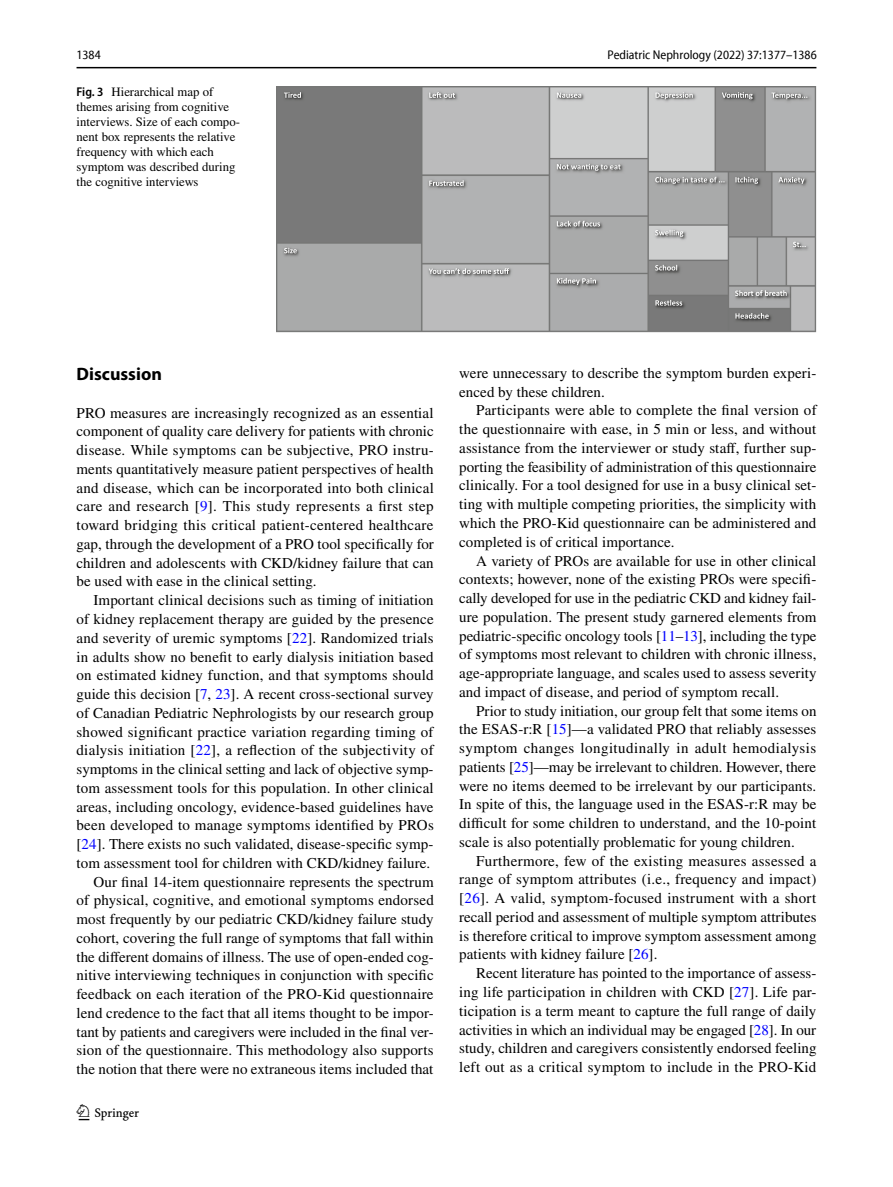
<style>
.page{position:relative;width:893px;height:1187px;background:#fff}
.page>*{position:absolute;margin:0;border:0;box-sizing:border-box;transform-origin:0 0}
.t1{font:22.5px "Springnew Regular 2";color:#000}
.t2{font:700 18px "Myriad Pro";color:#000}
.t3{font:15px/18.8px "STIX";letter-spacing:.005em;color:#000;text-align:justify}
.t4{font:12.75px/15px "STIX";color:#000}
.t5{font:semi-condensed 12.75px "Myriad Pro Unic";color:#000}
.s1{font-family:"Myriad Pro";font-weight:600;font-stretch:semi-condensed}
.s2{color:#00f}
</style>
<div class="page">
<hr style="left:77px;top:67px;width:739px;height:1px;background:#000">
<img style="left:276px;top:87px;width:540px;height:245px">
<svg style="left:735px;top:313px;width:34px;height:6px"></svg>
<svg style="left:735px;top:290px;width:52px;height:6px"></svg>
<svg style="left:793px;top:242px;width:13px;height:5px"></svg>
<svg style="left:778px;top:177px;width:26px;height:7px"></svg>
<svg style="left:735px;top:177px;width:23px;height:7px"></svg>
<svg style="left:655px;top:300px;width:27px;height:5px"></svg>
<svg style="left:655px;top:265px;width:22px;height:5px"></svg>
<svg style="left:655px;top:230px;width:28px;height:7px"></svg>
<svg style="left:655px;top:177px;width:69px;height:7px"></svg>
<svg style="left:771px;top:93px;width:36px;height:6px"></svg>
<svg style="left:722px;top:92px;width:31px;height:7px"></svg>
<svg style="left:655px;top:92px;width:38px;height:7px"></svg>
<svg style="left:557px;top:278px;width:39px;height:7px"></svg>
<svg style="left:557px;top:221px;width:43px;height:5px"></svg>
<svg style="left:557px;top:164px;width:64px;height:7px"></svg>
<svg style="left:557px;top:92px;width:24px;height:6px"></svg>
<svg style="left:429px;top:268px;width:80px;height:6px"></svg>
<svg style="left:429px;top:180px;width:35px;height:6px"></svg>
<svg style="left:429px;top:92px;width:26px;height:6px"></svg>
<svg style="left:284px;top:248px;width:13px;height:5px"></svg>
<svg style="left:284px;top:92px;width:17px;height:6px"></svg>
<p class="t5" style="left:77px;top:50px;width:26px">1384</p>
<p class="t5" style="left:607px;top:50px;width:211px">Pediatric Nephrology (2022) 37:1377–1386</p>
<p class="t4" style="left:77px;top:85px;width:165px"><span class="s1">Fig. 3</span> Hierarchical map of themes arising from cognitive interviews. Size of each compo&shy;nent box represents the relative frequency with which each symptom was described during the cognitive interviews</p>
<p class="t2" style="left:77px;top:362px;width:87px">Discussion</p>
<p class="t3" style="left:77px;top:404px;width:359px">PRO measures are increasingly recognized as an essential component of quality care delivery for patients with chronic disease. While symptoms can be subjective, PRO instru&shy;ments quantitatively measure patient perspectives of health and disease, which can be incorporated into both clinical care and research [<span class="s2">9</span>]. This study represents a first step toward bridging this critical patient-centered healthcare gap, through the development of a PRO tool specifically for children and adolescents with CKD/kidney failure that can be used with ease in the clinical setting.</p>
<p class="t3" style="left:77px;top:591px;width:359px;text-align:right">Important clinical decisions such as timing of initiation<br>of kidney replacement therapy are guided by the presence and severity of uremic symptoms [<span class="s2">22</span>]. Randomized trials in adults show no benefit to early dialysis initiation based on estimated kidney function, and that symptoms should guide this decision [<span class="s2">7</span>, <span class="s2">23</span>]. A recent cross-sectional survey of Canadian Pediatric Nephrologists by our research group showed significant practice variation regarding timing of dialysis initiation [<span class="s2">22</span>], a reflection of the subjectivity of symptoms in the clinical setting and lack of objective symp&shy;tom assessment tools for this population. In other clinical areas, including oncology, evidence-based guidelines have been developed to manage symptoms identified by PROs [<span class="s2">24</span>]. There exists no such validated, disease-specific symp&shy;tom assessment tool for children with CKD/kidney failure.<br>Our final 14-item questionnaire represents the spectrum<br>of physical, cognitive, and emotional symptoms endorsed most frequently by our pediatric CKD/kidney failure study cohort, covering the full range of symptoms that fall within the different domains of illness. The use of open-ended cog&shy;nitive interviewing techniques in conjunction with specific feedback on each iteration of the PRO-Kid questionnaire lend credence to the fact that all items thought to be impor&shy;tant by patients and caregivers were included in the final ver&shy;sion of the questionnaire. This methodology also supports the notion that there were no extraneous items included that</p>
<h1 class="t1" style="left:79px;top:1104px;width:62px">1 3</h1>
<p class="t3" style="left:459px;top:364px;width:359px">were unnecessary to describe the symptom burden experi&shy;enced by these children.</p>
<p class="t3" style="left:459px;top:402px;width:359px;text-indent:17px">Participants were able to complete the final version of the questionnaire with ease, in 5 min or less, and without assistance from the interviewer or study staff, further sup&shy;porting the feasibility of administration of this questionnaire clinically. For a tool designed for use in a busy clinical set&shy;ting with multiple competing priorities, the simplicity with which the PRO-Kid questionnaire can be administered and completed is of critical importance.</p>
<p class="t3" style="left:459px;top:552px;width:359px;text-indent:17px">A variety of PROs are available for use in other clinical contexts; however, none of the existing PROs were specifi&shy;cally developed for use in the pediatric CKD and kidney fail&shy;ure population. The present study garnered elements from pediatric-specific oncology tools [<span class="s2">11</span>–<span class="s2">13</span>], including the type of symptoms most relevant to children with chronic illness, age-appropriate language, and scales used to assess severity and impact of disease, and period of symptom recall.</p>
<p class="t3" style="left:459px;top:702px;width:359px;text-indent:17px">Prior to study initiation, our group felt that some items on the ESAS-r:R [<span class="s2">15</span>]—a validated PRO that reliably assesses symptom changes longitudinally in adult hemodialysis patients [<span class="s2">25</span>]—may be irrelevant to children. However, there were no items deemed to be irrelevant by our participants.<br>In spite of this, the language used in the ESAS-r:R may be difficult for some children to understand, and the 10-point scale is also potentially problematic for young children.</p>
<p class="t3" style="left:459px;top:852px;width:359px;text-indent:17px">Furthermore, few of the existing measures assessed a range of symptom attributes (i.e., frequency and impact) [<span class="s2">26</span>]. A valid, symptom-focused instrument with a short recall period and assessment of multiple symptom attributes is therefore critical to improve symptom assessment among patients with kidney failure [<span class="s2">26</span>].</p>
<p class="t3" style="left:459px;top:964px;width:359px;text-indent:17px">Recent literature has pointed to the importance of assess&shy;ing life participation in children with CKD [<span class="s2">27</span>]. Life par&shy;ticipation is a term meant to capture the full range of daily activities in which an individual may be engaged [<span class="s2">28</span>]. In our study, children and caregivers consistently endorsed feeling left out as a critical symptom to include in the PRO-Kid</p>
</div>
